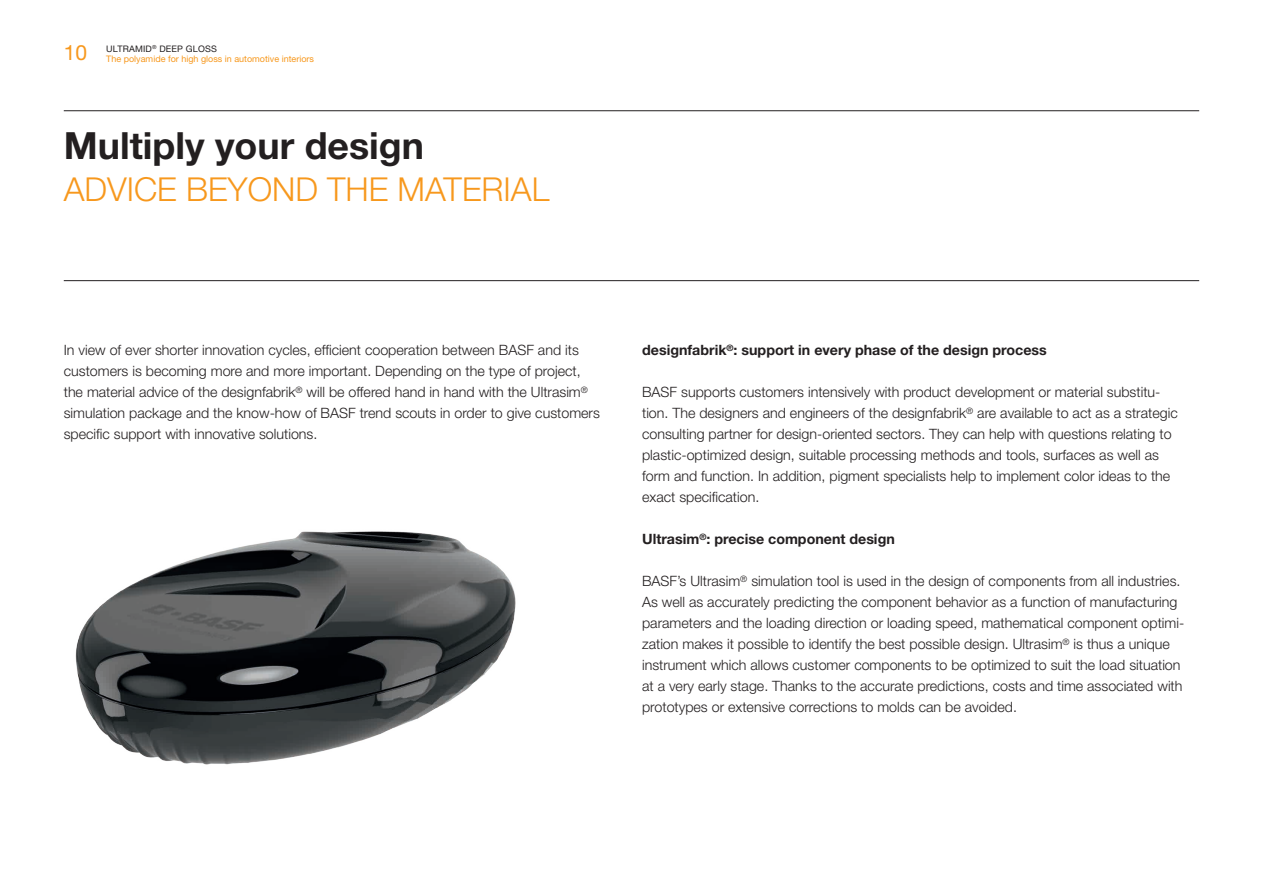
<style>
.page{position:relative;width:1263px;height:893px;background:#fff}
.page>*{position:absolute;margin:0;border:0;box-sizing:border-box;transform-origin:0 0}
.t1{font:700 37.5px "Helvetica Neue LT Pro";color:#231f20}
.t2{font:300 33px "Helvetica Neue LT Pro";color:#f7981d}
.t3{font:21px "Helvetica Neue LT Pro";color:#f7981d}
.t4{font:300 14.25px/21px "Helvetica Neue LT Pro";color:#231f20}
.t5{font:700 14.25px "Helvetica Neue LT Pro";color:#231f20}
.t6{font:9px/10.5px "Helvetica Neue LT Pro";color:#f7981d}
.s1{color:#231f20}
</style>
<div class="page">
<img style="left:75px;top:531px;width:441px;height:234px">
<hr style="left:64px;top:110px;width:1135px;height:1px;background:#231f20">
<hr style="left:64px;top:280px;width:1135px;height:1px;background:#231f20">
<h3 class="t3" style="left:64px;top:40px;width:25px">10</h3>
<p class="t6" style="left:106px;top:43px;width:209px"><span class="s1">ULTRAMID</span><sup>®</sup> <span class="s1">DEEP GLOSS<br></span>The polyamide for high gloss in automotive interiors</p>
<h1 class="t1" style="left:64px;top:122px;width:362px">Multiply your design</h1>
<h2 class="t2" style="left:64px;top:169px;width:487px">ADVICE BEYOND THE MATERIAL</h2>
<p class="t4" style="left:64px;top:339px;width:538px">In view of ever shorter innovation cycles, efficient cooperation between BASF and its customers is becoming more and more important. Depending on the type of project, the material advice of the designfabrik<sup>®</sup> will be offered hand in hand with the Ultrasim<sup>® </sup>simulation package and the know-how of BASF trend scouts in order to give customers specific support with innovative solutions.</p>
<p class="t5" style="left:642px;top:341px;width:406px">designfabrik<sup>®</sup>: support in every phase of the design process</p>
<p class="t4" style="left:642px;top:381px;width:537px">BASF supports customers intensively with product development or material substitu&shy;tion. The designers and engineers of the designfabrik<sup>®</sup> are available to act as a strategic consulting partner for design-oriented sectors. They can help with questions relating to plastic-optimized design, suitable processing methods and tools, surfaces as well as form and function. In addition, pigment specialists help to implement color ideas to the exact specification.</p>
<p class="t5" style="left:642px;top:530px;width:254px">Ultrasim<sup>®</sup>: precise component design</p>
<p class="t4" style="left:642px;top:570px;width:544px">BASF’s Ultrasim<sup>®</sup> simulation tool is used in the design of components from all industries.<br>As well as accurately predicting the component behavior as a function of manufacturing parameters and the loading direction or loading speed, mathematical component optimi&shy;zation makes it possible to identify the best possible design. Ultrasim<sup>®</sup> is thus a unique instrument which allows customer components to be optimized to suit the load situation at a very early stage. Thanks to the accurate predictions, costs and time associated with prototypes or extensive corrections to molds can be avoided.</p>
</div>
